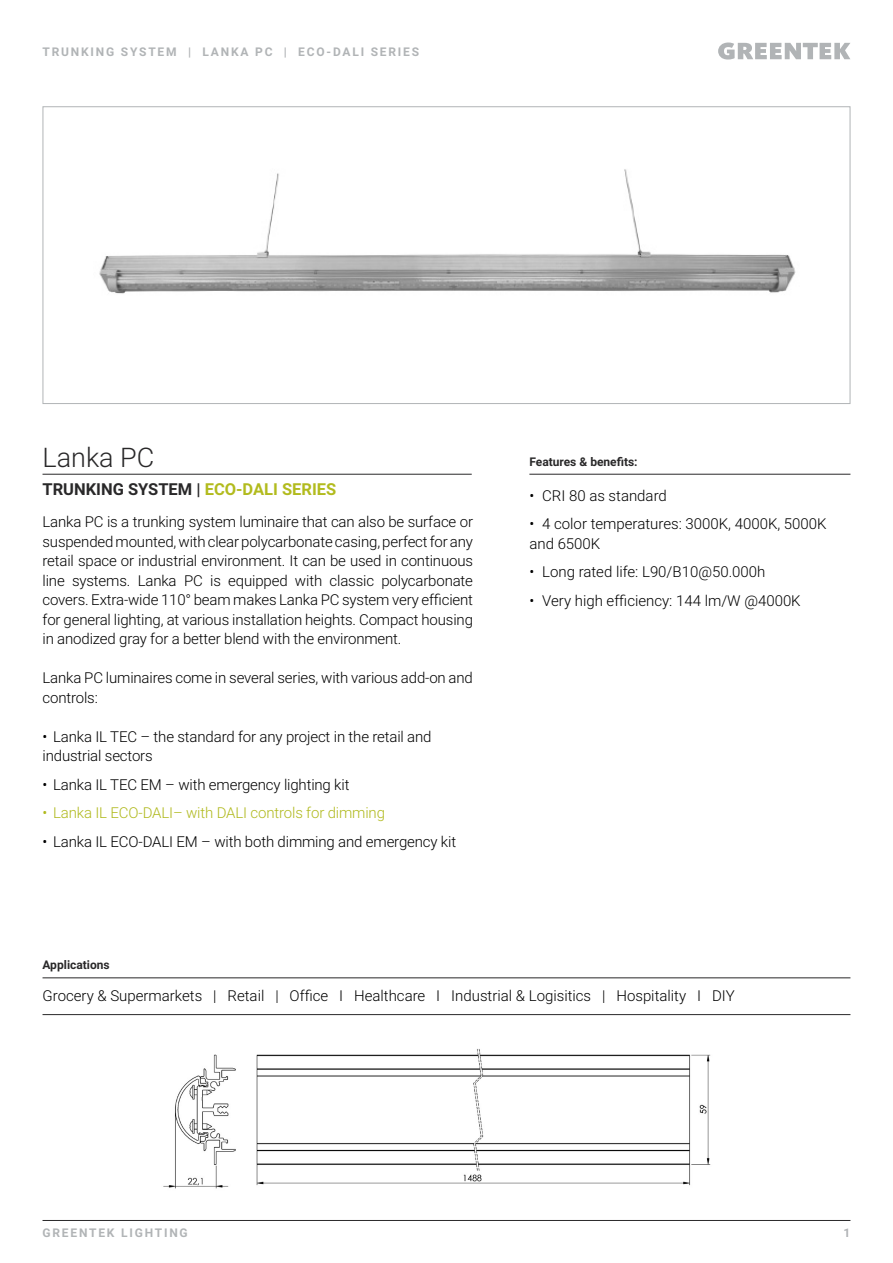
<style>
.page{position:relative;width:893px;height:1263px;background:#fff}
.page>*{position:absolute;margin:0;border:0;box-sizing:border-box;transform-origin:0 0}
.t1{font:300 27px "Roboto";color:#292829}
.t2{font:700 16.5px "Roboto";color:#292829}
.t3{font:300 15px/19.5px "Roboto";letter-spacing:-.01em;color:#000}
.t4{font:300 15px "Roboto";letter-spacing:-.01em;color:#b0b91d}
.t5{font:700 12px "Roboto";letter-spacing:.15em;color:#b1b4b6}
.t6{font:700 12px "Roboto";color:#292829}
.s1{color:#b2bb1e}
</style>
<div class="page">
<svg style="left:718px;top:43px;width:132px;height:17px"></svg>
<img style="left:99px;top:169px;width:697px;height:125px">
<hr style="left:43px;top:474px;width:429px;height:1px;background:#292829">
<hr style="left:43px;top:977px;width:807px;height:1px;background:#292829">
<hr style="left:529px;top:474px;width:321px;height:1px;background:#292829">
<hr style="left:43px;top:1014px;width:807px;height:1px;background:#292829">
<img style="left:163px;top:1049px;width:548px;height:140px">
<hr style="left:43px;top:1220px;width:807px;height:1px;background:#292829">
<p class="t5" style="left:43px;top:43px;width:378px">TRUNKING SYSTEM | LANKA PC | ECO-DALI SERIES</p>
<h1 class="t1" style="left:43px;top:438px;width:113px">Lanka PC</h1>
<p class="t2" style="left:43px;top:478px;width:295px">TRUNKING SYSTEM | <span class="s1">ECO-DALI SERIES</span></p>
<p class="t3" style="left:43px;top:511px;width:432px;text-align:justify">Lanka PC is a trunking system luminaire that can also be surface or suspended mounted, with clear polycarbonate casing, perfect for any retail space or industrial environment. It can be used in continuous line systems. Lanka PC is equipped with classic polycarbonate covers. Extra-wide 110° beam makes Lanka PC system very efficient for general lighting, at various installation heights. Compact housing in anodized gray for a better blend with the environment.</p>
<p class="t3" style="left:43px;top:667px;width:432px">Lanka PC luminaires come in several series, with various add-on and controls:</p>
<p class="t3" style="left:43px;top:726px;width:391px">• Lanka IL TEC – the standard for any project in the retail and industrial sectors</p>
<p class="t3" style="left:43px;top:774px;width:309px">• Lanka IL TEC EM – with emergency lighting kit</p>
<p class="t4" style="left:43px;top:802px;width:344px">• Lanka IL ECO-DALI– with DALI controls for dimming</p>
<p class="t3" style="left:43px;top:831px;width:415px">• Lanka IL ECO-DALI EM – with both dimming and emergency kit</p>
<p class="t6" style="left:529px;top:453px;width:110px">Features &amp; benefits:</p>
<p class="t3" style="left:529px;top:485px;width:139px">• CRI 80 as standard</p>
<p class="t3" style="left:529px;top:514px;width:299px">• 4 color temperatures: 3000K, 4000K, 5000K and 6500K</p>
<p class="t3" style="left:529px;top:562px;width:238px">• Long rated life: L90/B10@50.000h</p>
<p class="t3" style="left:529px;top:590px;width:273px">• Very high efficiency: 144 lm/W @4000K</p>
<p class="t6" style="left:43px;top:956px;width:69px">Applications</p>
<p class="t3" style="left:43px;top:985px;width:694px">Grocery &amp; Supermarkets | Retail | Office I Healthcare I Industrial &amp; Logisitics | Hospitality I DIY</p>
<p class="t5" style="left:43px;top:1224px;width:147px">GREENTEK LIGHTING</p>
<p class="t5" style="left:844px;top:1224px;width:8px">1</p>
</div>
